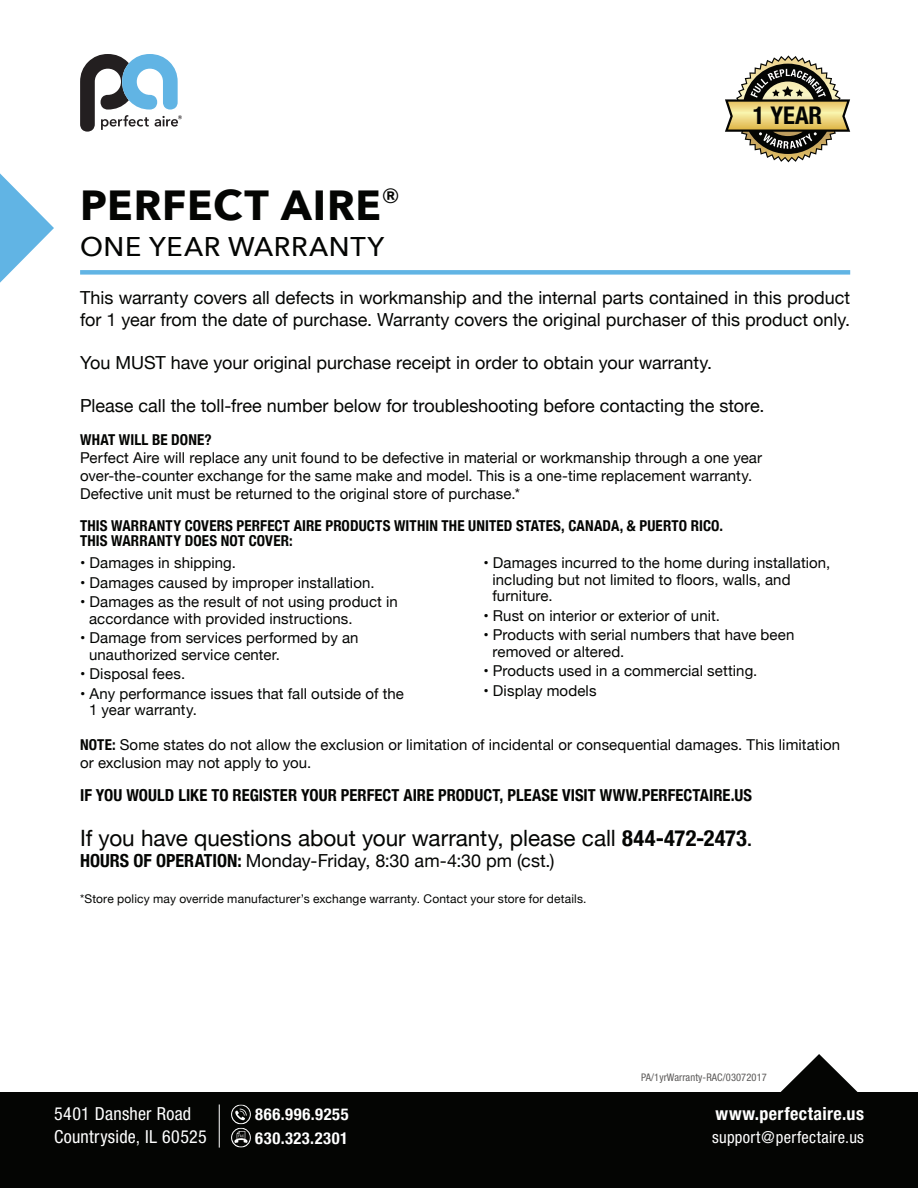
<style>
.page{position:relative;width:918px;height:1188px;background:#fff}
.page>*{position:absolute;margin:0;border:0;box-sizing:border-box;transform-origin:0 0}
.t1{font:700 42px "Avenir Next";letter-spacing:.02em;color:#040503}
.t2{font:500 27px "Avenir Next";letter-spacing:.02em;color:#040503}
.t3{font:700 condensed 24.45px "Helvetica Neue";color:#040503}
.t4{font:22.5px "Helvetica Neue";color:#040503}
.t5{font:18px/21.6px "Helvetica Neue";color:#040503}
.t6{font:condensed 18px "Helvetica Neue";letter-spacing:.015em;color:#fff}
.t7{font:700 condensed 18px "Helvetica Neue";letter-spacing:.025em;color:#fff}
.t8{font:700 condensed 16.5px "Helvetica Neue";letter-spacing:.005em;color:#040503}
.t9{font:700 condensed 16.5px "Helvetica Neue";letter-spacing:.04em;color:#fff}
.t10{font:condensed 16.5px "Helvetica Neue";letter-spacing:.015em;color:#fff}
.t11{font:15px/16.5px "Helvetica Neue";letter-spacing:.005em;color:#040503}
.t12{font:700 condensed 15px/14.4px "Helvetica Neue";letter-spacing:.01em;color:#040503}
.t13{font:12px "Helvetica Neue";letter-spacing:.015em;color:#040503}
.t14{font:condensed 10.5px "Helvetica Neue";letter-spacing:.01em;color:#5c5a59}
.s1{font-weight:700;font-stretch:condensed}
</style>
<div class="page">
<svg style="left:80px;top:54px;width:102px;height:78px"></svg>
<svg style="left:0;top:173px;width:54px;height:110px"></svg>
<div style="left:80px;top:270px;width:770px;height:5px;background:#61b4e4"></div>
<div style="left:0;top:1092px;width:918px;height:96px;background:#040503"></div>
<svg style="left:780px;top:1054px;width:78px;height:38px"></svg>
<svg style="left:231px;top:1104px;width:20px;height:44px"></svg>
<hr style="left:219px;top:1104px;width:1px;height:44px;background:#fff">
<svg style="left:725px;top:55px;width:125px;height:107px"></svg>
<p class="t1" style="left:80px;top:169px;width:322px">PERFECT AIRE<sup>®</sup></p>
<p class="t2" style="left:80px;top:223px;width:306px">ONE YEAR WARRANTY</p>
<p class="t3" style="left:753px;top:101px;width:71px">1 YEAR</p>
<p class="t5" style="left:80px;top:288px;width:772px">This warranty covers all defects in workmanship and the internal parts contained in this product for 1 year from the date of purchase. Warranty covers the original purchaser of this product only.</p>
<p class="t5" style="left:80px;top:353px;width:634px">You MUST have your original purchase receipt in order to obtain your warranty.</p>
<p class="t5" style="left:80px;top:396px;width:686px">Please call the toll-free number below for troubleshooting before contacting the store.</p>
<p class="t12" style="left:80px;top:431px;width:133px">WHAT WILL BE DONE?</p>
<p class="t11" style="left:80px;top:450px;width:684px">Perfect Aire will replace any unit found to be defective in material or workmanship through a one year</p>
<p class="t11" style="left:80px;top:467px;width:674px;line-height:18px">over-the-counter exchange for the same make and model. This is a one-time replacement warranty.<br>Defective unit must be returned to the original store of purchase.*</p>
<p class="t12" style="left:80px;top:518px;width:645px">THIS WARRANTY COVERS PERFECT AIRE PRODUCTS WITHIN THE UNITED STATES, CANADA, &amp; PUERTO RICO.<br>THIS WARRANTY DOES NOT COVER:</p>
<p class="t11" style="left:80px;top:556px;width:157px">• Damages in shipping.</p>
<p class="t11" style="left:80px;top:575px;width:296px">• Damages caused by improper installation.</p>
<p class="t11" style="left:89px;top:595px;width:310px;text-indent:-9px">• Damages as the result of not using product in accordance with provided instructions.</p>
<p class="t11" style="left:89px;top:631px;width:271px;text-indent:-9px">• Damage from services performed by an unauthorized service center.</p>
<p class="t11" style="left:80px;top:667px;width:107px">• Disposal fees.</p>
<p class="t11" style="left:89px;top:686px;width:316px;text-indent:-9px">• Any performance issues that fall outside of the<br>1 year warranty.</p>
<p class="t11" style="left:492px;top:556px;width:340px;text-indent:-9px">• Damages incurred to the home during installation, including but not limited to floors, walls, and furniture.</p>
<p class="t11" style="left:483px;top:608px;width:238px">• Rust on interior or exterior of unit.</p>
<p class="t11" style="left:492px;top:628px;width:304px;text-indent:-9px">• Products with serial numbers that have been removed or altered.</p>
<p class="t11" style="left:483px;top:664px;width:276px">• Products used in a commercial setting.</p>
<p class="t11" style="left:483px;top:683px;width:115px">• Display models</p>
<p class="t11" style="left:80px;top:737px;width:762px;line-height:18px"><span class="s1">NOTE:</span> Some states do not allow the exclusion or limitation of incidental or consequential damages. This limitation or exclusion may not apply to you.</p>
<p class="t8" style="left:80px;top:781px;width:674px">IF YOU WOULD LIKE TO REGISTER YOUR PERFECT AIRE PRODUCT, PLEASE VISIT WWW.PERFECTAIRE.US</p>
<p class="t4" style="left:80px;top:821px;width:674px">If you have questions about your warranty, please call <span class="s1">844-472-2473</span>.</p>
<p class="t5" style="left:80px;top:851px;width:476px"><span class="s1">HOURS OF OPERATION:</span> Monday-Friday, 8:30 am-4:30 pm (cst.)</p>
<p class="t13" style="left:80px;top:890px;width:508px">*Store policy may override manufacturer’s exchange warranty. Contact your store for details.</p>
<p class="t6" style="left:54px;top:1103px;width:139px">5401 Dansher Road</p>
<p class="t6" style="left:54px;top:1127px;width:154px">Countryside, IL 60525</p>
<p class="t9" style="left:255px;top:1100px;width:95px">866.996.9255</p>
<p class="t9" style="left:255px;top:1124px;width:94px">630.323.2301</p>
<p class="t14" style="left:641px;top:1071px;width:127px">PA/1yrWarranty-RAC/03072017</p>
<p class="t7" style="left:716px;top:1103px;width:150px">www.perfectaire.us</p>
<p class="t10" style="left:712px;top:1127px;width:153px">support@perfectaire.us</p>
</div>
